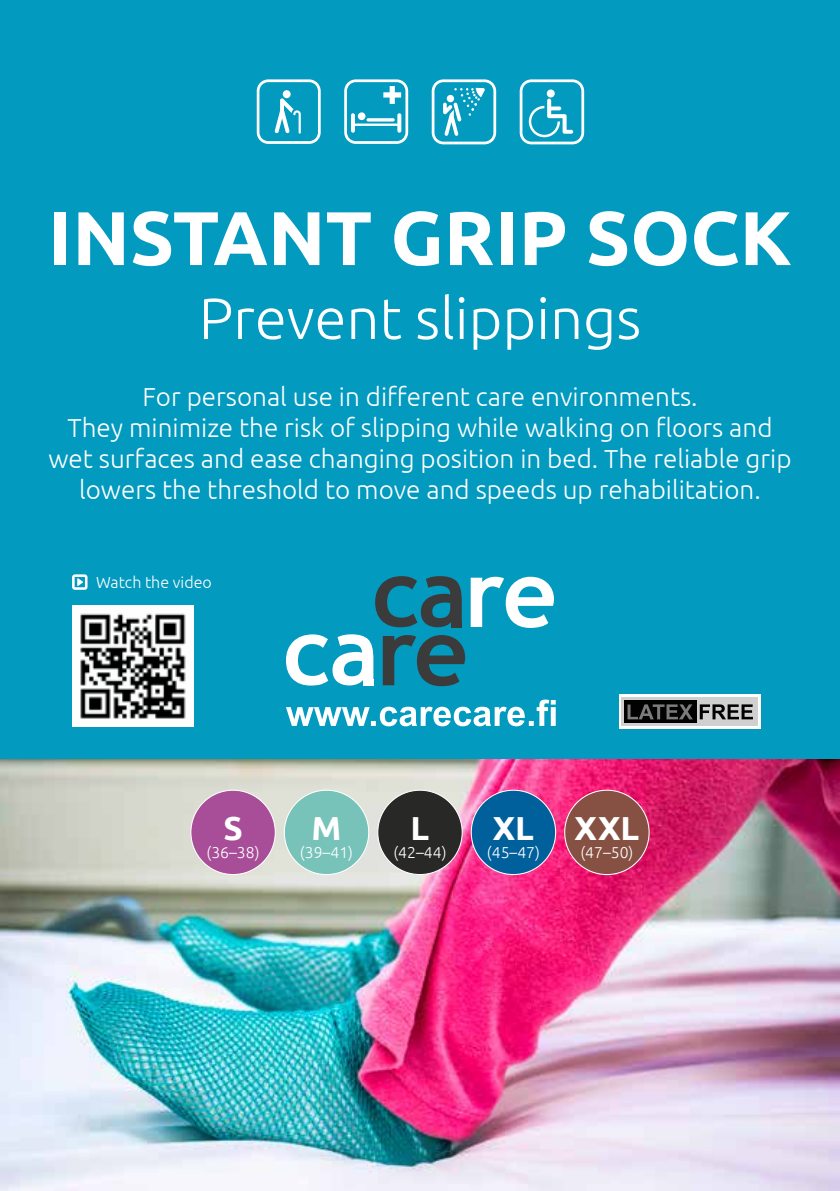
<style>
.page{position:relative;width:840px;height:1191px;background:#fff}
.page>*{position:absolute;margin:0;border:0;box-sizing:border-box;transform-origin:0 0}
.t1{font:700 76px "Ubuntu";color:#fff}
.t2{font:300 58px "Ubuntu";color:#fff}
.t3{font:700 33.2px "Ubuntu";color:#fff}
.t4{font:300 26px/31.2px "Ubuntu";color:#fff;text-align:center}
.t5{font:300 16px "Ubuntu";color:#fff}
.t6{font:300 15.8px "Ubuntu";color:#fff}
</style>
<div class="page">
<div style="left:0;top:0;width:839px;height:760px;background:#029abf"></div>
<svg style="left:256px;top:79px;width:64px;height:65px"></svg>
<svg style="left:344px;top:79px;width:64px;height:65px"></svg>
<svg style="left:519px;top:79px;width:65px;height:65px"></svg>
<svg style="left:431px;top:79px;width:65px;height:65px"></svg>
<img style="left:0;top:760px;width:839px;height:431px">
<div style="left:191px;top:790px;width:84px;height:84px;background:#a84d97;border-radius:50%"></div>
<div style="left:284px;top:790px;width:84px;height:84px;background:#77c3b9;border-radius:50%"></div>
<div style="left:377px;top:790px;width:85px;height:84px;background:#282827;border-radius:50%"></div>
<div style="left:471px;top:790px;width:84px;height:84px;background:#00609c;border-radius:50%"></div>
<div style="left:564px;top:790px;width:84px;height:84px;background:#865143;border-radius:50%"></div>
<svg style="left:286px;top:699px;width:269px;height:27px"></svg>
<svg style="left:382px;top:635px;width:83px;height:51px"></svg>
<svg style="left:470px;top:577px;width:83px;height:51px"></svg>
<svg style="left:375px;top:576px;width:86px;height:51px"></svg>
<div style="left:451px;top:620px;width:10px;height:7px;background:#3b3b3b"></div>
<svg style="left:286px;top:634px;width:87px;height:51px"></svg>
<div style="left:363px;top:679px;width:10px;height:6px;background:#fff"></div>
<div style="left:618px;top:695px;width:142px;height:34px;background:#fff"></div>
<div style="left:621px;top:697px;width:136px;height:29px;background:#d0d0d0"></div>
<div style="left:623px;top:700px;width:73px;height:23px;background:#020203"></div>
<svg style="left:627px;top:704px;width:65px;height:15px"></svg>
<svg style="left:699px;top:704px;width:53px;height:15px"></svg>
<svg style="left:72px;top:574px;width:15px;height:16px"></svg>
<img style="left:72px;top:605px;width:121px;height:121px">
<h1 class="t1" style="left:48px;top:192px;width:744px">INSTANT GRIP SOCK</h1>
<h2 class="t2" style="left:199px;top:283px;width:443px">Prevent slippings</h2>
<p class="t4" style="left:48px;top:380px;width:744px">For personal use in different care environments.<br>They minimize the risk of slipping while walking on floors and wet surfaces and ease changing position in bed. The reliable grip lowers the threshold to move and speeds up rehabilitation.</p>
<p class="t5" style="left:96px;top:573px;width:117px">Watch the video</p>
<p class="t3" style="left:223px;top:808px;width:21px">S</p>
<p class="t3" style="left:311px;top:808px;width:31px">M</p>
<p class="t3" style="left:410px;top:808px;width:20px">L</p>
<p class="t3" style="left:492px;top:808px;width:148px">XL XXL</p>
<p class="t6" style="left:206px;top:843px;width:55px">(36–38)</p>
<p class="t6" style="left:300px;top:843px;width:55px">(39–41)</p>
<p class="t6" style="left:393px;top:843px;width:55px">(42–44)</p>
<p class="t6" style="left:486px;top:843px;width:55px">(45–47)</p>
<p class="t6" style="left:580px;top:843px;width:55px">(47–50)</p>
</div>
